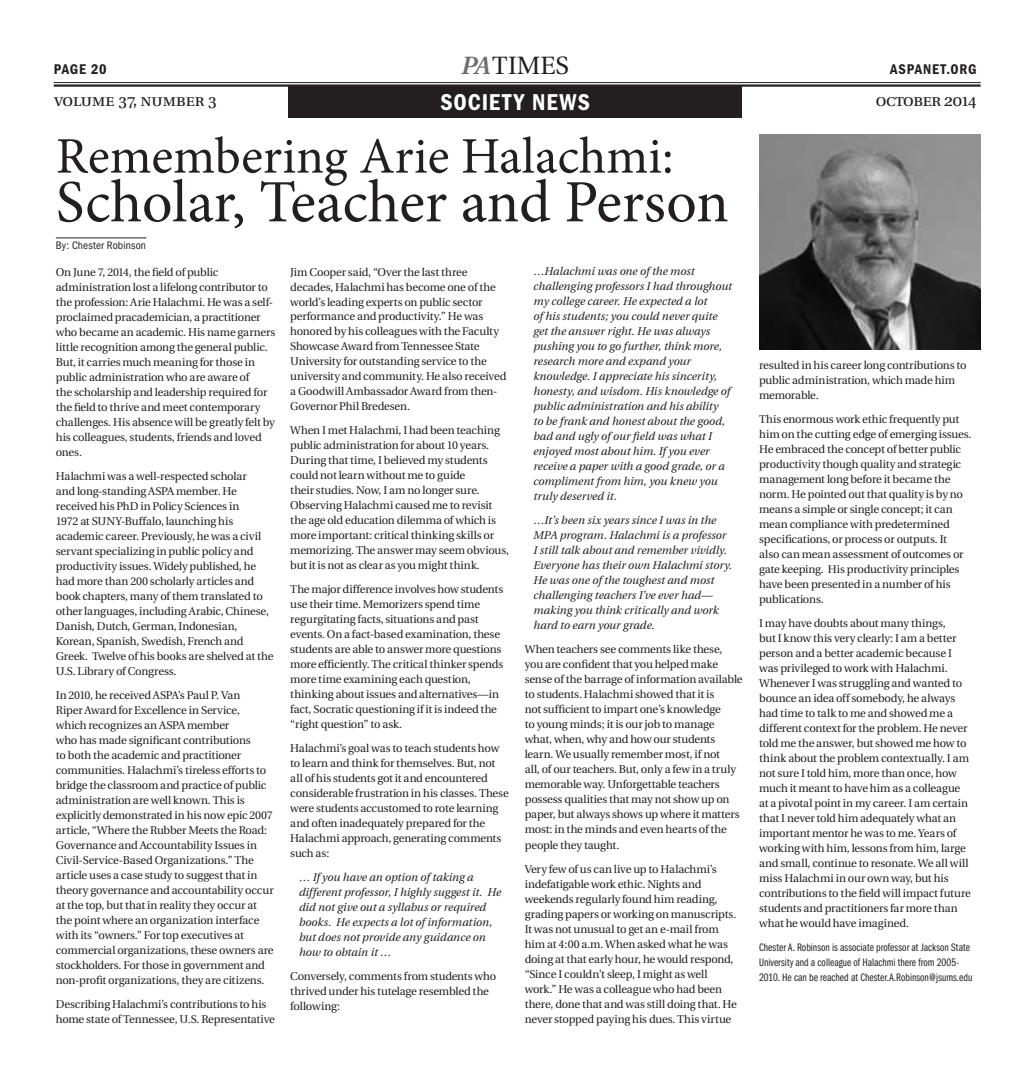
<style>
.page{position:relative;width:1024px;height:1080px;background:#fff}
.page>*{position:absolute;margin:0;border:0;box-sizing:border-box;transform-origin:0 0}
.t1{font:60px "Minion Pro";letter-spacing:-.005em;color:#231f20}
.t2{font:51.25px "Minion Pro";color:#231f20}
.t3{font:25px "Utopia";color:#231f20}
.t4{font:600 condensed 23.75px "Franklin Gothic";letter-spacing:.04em;color:#fff}
.t5{font:17.5px "Utopia Regular SC";color:#231f20}
.t6{font:17.5px "Utopia Regular SC";letter-spacing:-.02em;color:#231f20}
.t7{font:600 condensed 14.5px "Franklin Gothic";letter-spacing:.05em;color:#231f20}
.Body_Copy{font:11.25px/15px "Utopia";letter-spacing:-.015em;color:#231f20}
.Body_Copy-2{font:italic 11.25px/15px "Utopia";color:#231f20}
.author_end{font:11.25px/15px "Franklin Gothic Book Cmpr";color:#231f20}
.Author{font:condensed 11.25px "Franklin Gothic";letter-spacing:.01em;color:#231f20}
.s1{font-weight:600;font-style:italic;color:#6c6d70}
</style>
<div class="page">
<div style="left:288px;top:86px;width:453px;height:31px;background:#231f20"></div>
<hr style="left:54px;top:82px;width:926px;height:1px;background:#231f20">
<hr style="left:54px;top:84px;width:926px;height:3px;background:#231f20">
<hr style="left:56px;top:238px;width:90px;height:1px;background:#231f20">
<img style="left:759px;top:135px;width:221px;height:214px">
<p class="t3" style="left:461px;top:52px;width:109px"><span class="s1">PA</span>TIMES</p>
<p class="t7" style="left:54px;top:61px;width:54px">PAGE 20</p>
<p class="t7" style="left:890px;top:61px;width:88px">ASPANET.ORG</p>
<p class="t4" style="left:440px;top:89px;width:151px">SOCIETY NEWS</p>
<p class="t5" style="left:54px;top:91px;width:165px">volume 37, number 3</p>
<p class="t6" style="left:876px;top:91px;width:102px">october 2014</p>
<p class="t2" style="left:56px;top:122px;width:619px">Remembering Arie Halachmi:</p>
<p class="t1" style="left:56px;top:162px;width:674px">Scholar, Teacher and Person</p>
<p class="Author" style="left:56px;top:239px;width:92px">By: Chester Robinson</p>
<p class="Body_Copy" style="left:56px;top:265px;width:221px">On June 7, 2014, the field of public administration lost a lifelong contributor to the profession: Arie Halachmi. He was a self&shy;proclaimed pracademician, a practitioner who became an academic. His name garners little recognition among the general public.<br>But, it carries much meaning for those in public administration who are aware of<br>the scholarship and leadership required for the field to thrive and meet contemporary challenges. His absence will be greatly felt by his colleagues, students, friends and loved ones.</p>
<p class="Body_Copy" style="left:56px;top:469px;width:219px">Halachmi was a well-respected scholar<br>and long-standing ASPA member. He received his PhD in Policy Sciences in<br>1972 at SUNY-Buffalo, launching his academic career. Previously, he was a civil servant specializing in public policy and productivity issues. Widely published, he had more than 200 scholarly articles and book chapters, many of them translated to other languages, including Arabic, Chinese, Danish, Dutch, German, Indonesian, Korean, Spanish, Swedish, French and Greek. Twelve of his books are shelved at the U.S. Library of Congress.</p>
<p class="Body_Copy" style="left:56px;top:687px;width:219px">In 2010, he received ASPA’s Paul P. Van<br>Riper Award for Excellence in Service,<br>which recognizes an ASPA member<br>who has made significant contributions<br>to both the academic and practitioner communities. Halachmi’s tireless efforts to bridge the classroom and practice of public administration are well known. This is explicitly demonstrated in his now epic 2007 article, “Where the Rubber Meets the Road:<br>Governance and Accountability Issues in Civil-Service-Based Organizations.” The article uses a case study to suggest that in theory governance and accountability occur at the top, but that in reality they occur at the point where an organization interface with its “owners.” For top executives at commercial organizations, these owners are stockholders. For those in government and non-profit organizations, they are citizens.</p>
<p class="Body_Copy" style="left:56px;top:996px;width:221px">Describing Halachmi’s contributions to his home state of Tennessee, U.S. Representative</p>
<p class="Body_Copy" style="left:290px;top:264px;width:218px">Jim Cooper said, “Over the last three decades, Halachmi has become one of the world’s leading experts on public sector performance and productivity.” He was honored by his colleagues with the Faculty Showcase Award from Tennessee State University for outstanding service to the university and community. He also received a Goodwill Ambassador Award from then-Governor Phil Bredesen.</p>
<p class="Body_Copy" style="left:290px;top:423px;width:220px">When I met Halachmi, I had been teaching public administration for about 10 years.<br>During that time, I believed my students could not learn without me to guide<br>their studies. Now, I am no longer sure.<br>Observing Halachmi caused me to revisit the age old education dilemma of which is more important: critical thinking skills or memorizing. The answer may seem obvious, but it is not as clear as you might think.</p>
<p class="Body_Copy" style="left:290px;top:582px;width:215px">The major difference involves how students use their time. Memorizers spend time regurgitating facts, situations and past events. On a fact-based examination, these students are able to answer more questions more efficiently. The critical thinker spends more time examining each question, thinking about issues and alternatives—in fact, Socratic questioning if it is indeed the “right question” to ask.</p>
<p class="Body_Copy" style="left:290px;top:741px;width:220px">Halachmi’s goal was to teach students how to learn and think for themselves. But, not all of his students got it and encountered considerable frustration in his classes. These were students accustomed to rote learning and often inadequately prepared for the Halachmi approach, generating comments such as:</p>
<p class="Body_Copy-2" style="left:299px;top:870px;width:204px">… If you have an option of taking a different professor, I highly suggest it. He did not give out a syllabus or required books. He expects a lot of information, but does not provide any guidance on how to obtain it …</p>
<p class="Body_Copy" style="left:290px;top:969px;width:207px">Conversely, comments from students who thrived under his tutelage resembled the following:</p>
<p class="Body_Copy-2" style="left:533px;top:264px;width:200px">…Halachmi was one of the most challenging professors I had throughout my college career. He expected a lot<br>of his students; you could never quite get the answer right. He was always pushing you to go further, think more, research more and expand your knowledge. I appreciate his sincerity, honesty, and wisdom. His knowledge of public administration and his ability<br>to be frank and honest about the good, bad and ugly of our field was what I enjoyed most about him. If you ever receive a paper with a good grade, or a compliment from him, you knew you truly deserved it.</p>
<p class="Body_Copy-2" style="left:533px;top:513px;width:200px">…It’s been six years since I was in the MPA program. Halachmi is a professor I still talk about and remember vividly.<br>Everyone has their own Halachmi story.<br>He was one of the toughest and most challenging teachers I’ve ever had— making you think critically and work hard to earn your grade.</p>
<p class="Body_Copy" style="left:525px;top:642px;width:219px">When teachers see comments like these, you are confident that you helped make sense of the barrage of information available to students. Halachmi showed that it is<br>not sufficient to impart one’s knowledge<br>to young minds; it is our job to manage what, when, why and how our students learn. We usually remember most, if not<br>all, of our teachers. But, only a few in a truly memorable way. Unforgettable teachers possess qualities that may not show up on paper, but always shows up where it matters most: in the minds and even hearts of the people they taught.</p>
<p class="Body_Copy" style="left:525px;top:862px;width:214px">Very few of us can live up to Halachmi’s indefatigable work ethic. Nights and weekends regularly found him reading, grading papers or working on manuscripts.<br>It was not unusual to get an e-mail from him at 4:00 a.m. When asked what he was doing at that early hour, he would respond, “Since I couldn’t sleep, I might as well work.” He was a colleague who had been there, done that and was still doing that. He never stopped paying his dues. This virtue</p>
<p class="Body_Copy" style="left:759px;top:358px;width:209px">resulted in his career long contributions to public administration, which made him memorable.</p>
<p class="Body_Copy" style="left:759px;top:412px;width:214px">This enormous work ethic frequently put him on the cutting edge of emerging issues.<br>He embraced the concept of better public productivity though quality and strategic management long before it became the norm. He pointed out that quality is by no means a simple or single concept; it can mean compliance with predetermined specifications, or process or outputs. It<br>also can mean assessment of outcomes or gate keeping. His productivity principles have been presented in a number of his publications.</p>
<p class="Body_Copy" style="left:759px;top:616px;width:213px">I may have doubts about many things,<br>but I know this very clearly: I am a better person and a better academic because I was privileged to work with Halachmi.<br>Whenever I was struggling and wanted to bounce an idea off somebody, he always had time to talk to me and showed me a different context for the problem. He never told me the answer, but showed me how to think about the problem contextually. I am not sure I told him, more than once, how much it meant to have him as a colleague at a pivotal point in my career. I am certain that I never told him adequately what an important mentor he was to me. Years of working with him, lessons from him, large and small, continue to resonate. We all will miss Halachmi in our own way, but his contributions to the field will impact future students and practitioners far more than what he would have imagined.</p>
<p class="author_end" style="left:759px;top:940px;width:215px">Chester A. Robinson is associate professor at Jackson State<br>University and a colleague of Halachmi there from 2005-<br>2010. He can be reached at Chester.A.Robinson@jsums.edu</p>
</div>
